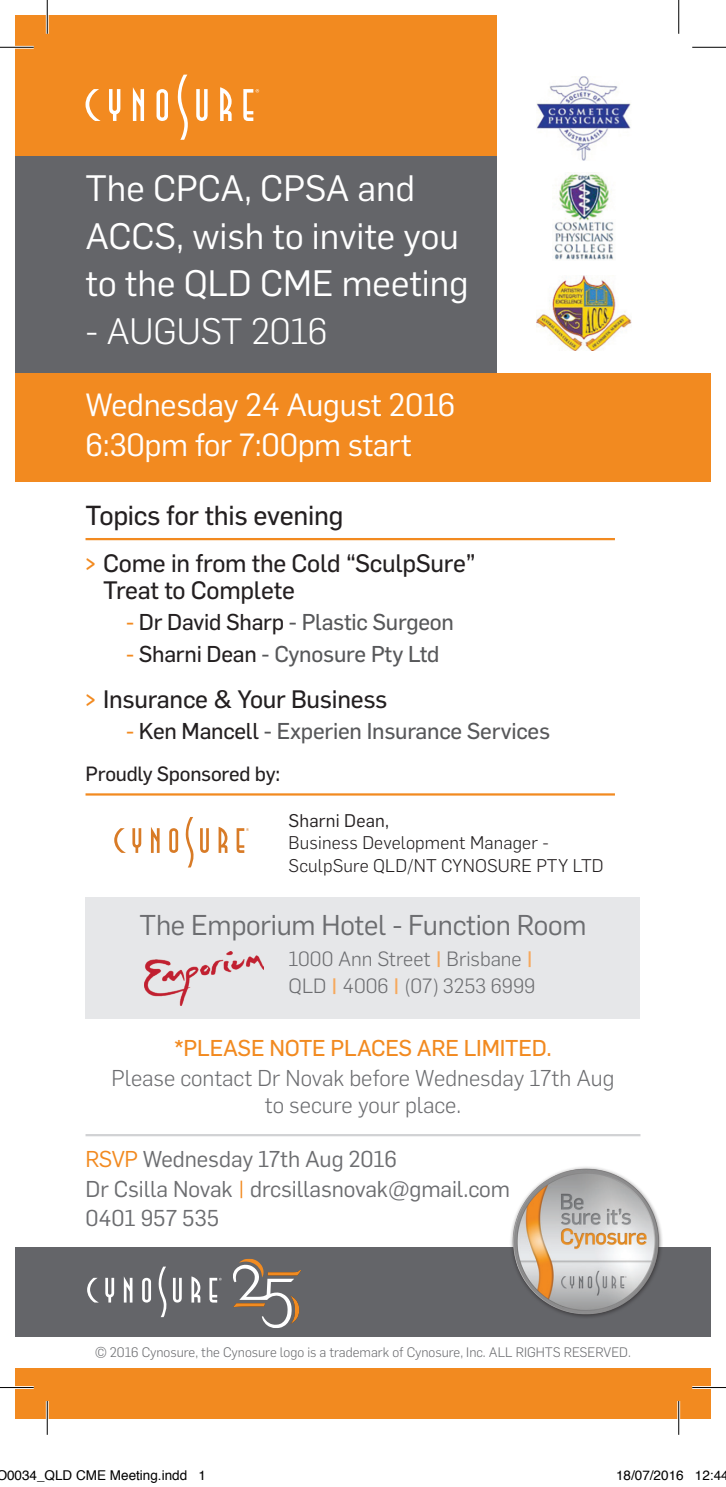
<style>
.page{position:relative;width:726px;height:1487px;background:#fff}
.page>*{position:absolute;margin:0;border:0;box-sizing:border-box;transform-origin:0 0}
.t1{font:36px/47.5px "Flama";color:#fff}
.t2{font:300 36px "Flama";color:#fff}
.t3{font:31.5px/40.1px "Flama";letter-spacing:-.01em;color:#fff}
.t4{font:28.12px "Flama";letter-spacing:-.01em;color:#6c6d70}
.t5{font:27px "Flama Basic";letter-spacing:-.01em;color:#231f20}
.t6{font:24.75px/27.4px "Flama Basic";letter-spacing:-.01em;color:#231f20}
.t7{font:22.5px "Flama Basic";letter-spacing:-.01em;color:#57585a}
.t8{font:22.5px/29.2px "Flama";letter-spacing:-.005em;color:#6c6d70}
.t9{font:300 22.5px/27px "Flama";color:#6c6d70;text-align:center}
.t10{font:22.5px "Flama Basic";letter-spacing:-.01em;color:#f28a20}
.t11{font:300 20.25px/27px "Flama";color:#6c6d70}
.t12{font:20.25px "Flama Basic";letter-spacing:-.01em;color:#231f20}
.t13{font:300 18px/22.5px "Flama";letter-spacing:.01em;color:#231f20}
.t14{font:300 13.5px "Flama";color:#6c6d70}
.t15{font:13.5px "Helvetica";color:#000}
.s1{font-family:"Flama";font-weight:500;color:#f28a20}
.s2{color:#f28a20}
.s3{color:#231f20}
.s4{font-weight:400}
.s5{font-weight:500;color:#f6a95e}
</style>
<div class="page">
<hr style="left:86px;top:538px;width:529px;height:2px;background:#f28a20">
<hr style="left:86px;top:793px;width:529px;height:2px;background:#f28a20">
<div style="left:15px;top:15px;width:482px;height:141px;background:#f28a20"></div>
<div style="left:15px;top:156px;width:482px;height:306px;background:#646569"></div>
<svg style="left:133px;top:87px;width:11px;height:34px"></svg>
<svg style="left:109px;top:89px;width:11px;height:32px"></svg>
<svg style="left:157px;top:89px;width:11px;height:32px"></svg>
<svg style="left:196px;top:89px;width:12px;height:32px"></svg>
<svg style="left:220px;top:87px;width:12px;height:34px"></svg>
<svg style="left:86px;top:89px;width:15px;height:32px"></svg>
<svg style="left:243px;top:89px;width:16px;height:32px"></svg>
<svg style="left:177px;top:75px;width:11px;height:65px"></svg>
<img style="left:536px;top:76px;width:95px;height:84px">
<img style="left:536px;top:276px;width:96px;height:75px">
<img style="left:554px;top:173px;width:60px;height:87px">
<div style="left:15px;top:373px;width:696px;height:108px;background:#f28a20"></div>
<div style="left:15px;top:1246px;width:696px;height:90px;background:#646569"></div>
<div style="left:15px;top:1368px;width:696px;height:51px;background:#f28a20"></div>
<svg style="left:151px;top:827px;width:9px;height:25px"></svg>
<svg style="left:132px;top:828px;width:9px;height:24px"></svg>
<svg style="left:169px;top:828px;width:9px;height:24px"></svg>
<svg style="left:219px;top:827px;width:8px;height:25px"></svg>
<svg style="left:114px;top:828px;width:11px;height:24px"></svg>
<svg style="left:237px;top:828px;width:12px;height:24px"></svg>
<svg style="left:185px;top:817px;width:24px;height:50px"></svg>
<div style="left:86px;top:896px;width:554px;height:122px;background:#e6e7e9"></div>
<img style="left:144px;top:951px;width:119px;height:54px">
<hr style="left:86px;top:1133px;width:554px;height:3px;background:#d1d2d4">
<img style="left:474px;top:1167px;width:219px;height:150px">
<svg style="left:233px;top:1258px;width:68px;height:69px"></svg>
<svg style="left:124px;top:1277px;width:8px;height:25px"></svg>
<svg style="left:105px;top:1277px;width:9px;height:25px"></svg>
<svg style="left:142px;top:1277px;width:9px;height:25px"></svg>
<svg style="left:191px;top:1276px;width:9px;height:26px"></svg>
<svg style="left:87px;top:1277px;width:11px;height:25px"></svg>
<svg style="left:209px;top:1277px;width:13px;height:25px"></svg>
<svg style="left:158px;top:1266px;width:24px;height:50px"></svg>
<hr style="left:0;top:46px;width:34px;height:3px;background:#fff">
<hr style="left:0;top:1385px;width:34px;height:3px;background:#fff">
<hr style="left:692px;top:1385px;width:34px;height:3px;background:#fff">
<hr style="left:46px;top:0;width:3px;height:34px;background:#fff">
<hr style="left:46px;top:1400px;width:3px;height:34px;background:#fff">
<hr style="left:677px;top:1400px;width:3px;height:34px;background:#fff">
<hr style="left:0;top:47px;width:34px;height:1px;background:#000">
<hr style="left:692px;top:47px;width:34px;height:1px;background:#000">
<hr style="left:0;top:1386px;width:34px;height:1px;background:#000">
<hr style="left:692px;top:1386px;width:34px;height:1px;background:#000">
<hr style="left:47px;top:0;width:1px;height:34px;background:#000">
<hr style="left:47px;top:1400px;width:1px;height:34px;background:#000">
<hr style="left:678px;top:0;width:1px;height:34px;background:#000">
<hr style="left:678px;top:1400px;width:1px;height:34px;background:#000">
<p class="t1" style="left:86px;top:163px;width:384px">The CPCA, CPSA and<br>ACCS, wish to invite you to the QLD CME meeting</p>
<p class="t2" style="left:86px;top:304px;width:244px">- AUGUST 2016</p>
<p class="t3" style="left:86px;top:383px;width:371px">Wednesday 24 August 2016<br>6:30pm for 7:00pm start</p>
<p class="t5" style="left:86px;top:495px;width:259px">Topics for this evening</p>
<p class="t6" style="left:103px;top:548px;width:374px;text-indent:-18px"><span class="s1">&gt;</span> Come in from the Cold “SculpSure”<br>Treat to Complete</p>
<p class="t7" style="left:126px;top:605px;width:329px"><span class="s2">-</span> <span class="s3">Dr David Sharp</span> - Plastic Surgeon</p>
<p class="t7" style="left:126px;top:636px;width:315px"><span class="s2">-</span> <span class="s3">Sharni Dean</span> - Cynosure Pty Ltd</p>
<p class="t6" style="left:86px;top:684px;width:303px"><span class="s1">&gt;</span> Insurance &amp; Your Business</p>
<p class="t7" style="left:126px;top:714px;width:426px"><span class="s2">-</span> <span class="s3">Ken Mancell</span> - Experien Insurance Services</p>
<p class="t12" style="left:86px;top:758px;width:196px">Proudly Sponsored by:</p>
<p class="t13" style="left:289px;top:808px;width:316px"><span class="s4">Sharni Dean,<br></span>Business Development Manager -<br>SculpSure QLD/NT CYNOSURE PTY LTD</p>
<p class="t4" style="left:140px;top:903px;width:448px">The Emporium Hotel - Function Room</p>
<p class="t11" style="left:289px;top:944px;width:248px">1000 Ann Street <span class="s5">|</span> Brisbane <span class="s5">|<br></span>QLD <span class="s5">|</span> 4006 <span class="s5">|</span> (07) 3253 6999</p>
<p class="t10" style="left:174px;top:1030px;width:379px">*PLEASE NOTE PLACES ARE LIMITED.</p>
<p class="t9" style="left:111px;top:1063px;width:504px">Please contact Dr Novak before Wednesday 17th Aug to secure your place.</p>
<p class="t8" style="left:86px;top:1143px;width:313px"><span class="s2">RSVP</span> Wednesday 17th Aug 2016</p>
<p class="t8" style="left:86px;top:1172px;width:426px">Dr Csilla Novak <span class="s2">|</span> drcsillasnovak@gmail.com<br>0401 957 535</p>
<p class="t14" style="left:95px;top:1342px;width:537px">© 2016 Cynosure, the Cynosure logo is a trademark of Cynosure, Inc. ALL RIGHTS RESERVED.</p>
<p class="t15" style="left:-3px;top:1464px;width:211px">O0034_QLD CME Meeting.indd 1</p>
<p class="t15" style="left:616px;top:1464px;width:114px">18/07/2016 12:44</p>
</div>
